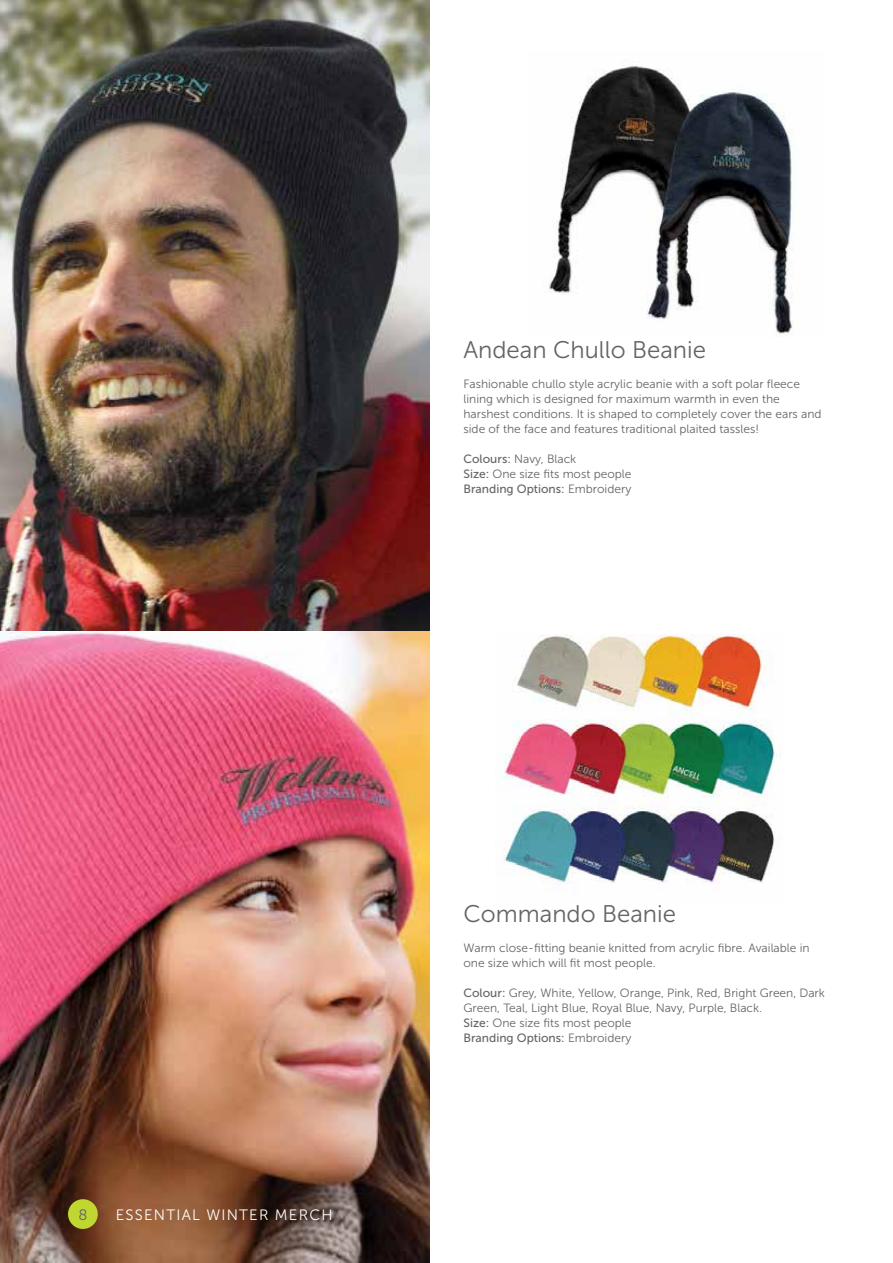
<style>
.page{position:relative;width:893px;height:1263px;background:#fff}
.page>*{position:absolute;margin:0;border:0;box-sizing:border-box;transform-origin:0 0}
.t1{font:24px "Museo Sans 300";color:#636466}
.t2{font:15px "Museo Sans 300";letter-spacing:.08em;color:#fff}
.t3{font:15px "Museo Sans 300";color:#636466}
.t4{font:12px/15px "Museo Sans 300";color:#636466}
.t5{font:12px "Museo Sans 500";color:#636466}
.s1{font-family:"Museo Sans 500"}
.s2{font-family:"Museo Sans 300"}
</style>
<div class="page">
<img style="left:496px;top:634px;width:279px;height:250px">
<img style="left:0;top:0;width:429px;height:1263px">
<img style="left:543px;top:66px;width:251px;height:271px">
<div style="left:68px;top:1199px;width:30px;height:30px;background:#bfd730;border-radius:50%"></div>
<h1 class="t1" style="left:463px;top:337px;width:244px">Andean Chullo Beanie</h1>
<p class="t4" style="left:463px;top:377px;width:360px">Fashionable chullo style acrylic beanie with a soft polar fleece lining which is designed for maximum warmth in even the harshest conditions. It is shaped to completely cover the ears and side of the face and features traditional plaited tassles!</p>
<p class="t4" style="left:463px;top:452px;width:170px"><span class="s1">Colours:</span> Navy, Black<br><span class="s1">Size:</span> One size fits most people</p>
<p class="t5" style="left:463px;top:482px;width:169px">Branding Options: <span class="s2">Embroidery</span></p>
<p class="t3" style="left:78px;top:1206px;width:11px">8</p>
<p class="t2" style="left:116px;top:1206px;width:218px">ESSENTIAL WINTER MERCH</p>
<h1 class="t1" style="left:463px;top:900px;width:214px">Commando Beanie</h1>
<p class="t4" style="left:463px;top:940px;width:348px">Warm close-fitting beanie knitted from acrylic fibre. Available in one size which will fit most people.</p>
<p class="t4" style="left:463px;top:985px;width:363px"><span class="s1">Colour:</span> Grey, White, Yellow, Orange, Pink, Red, Bright Green, Dark<br>Green, Teal, Light Blue, Royal Blue, Navy, Purple, Black.<br><span class="s1">Size:</span> One size fits most people</p>
<p class="t5" style="left:463px;top:1031px;width:169px">Branding Options: <span class="s2">Embroidery</span></p>
</div>
